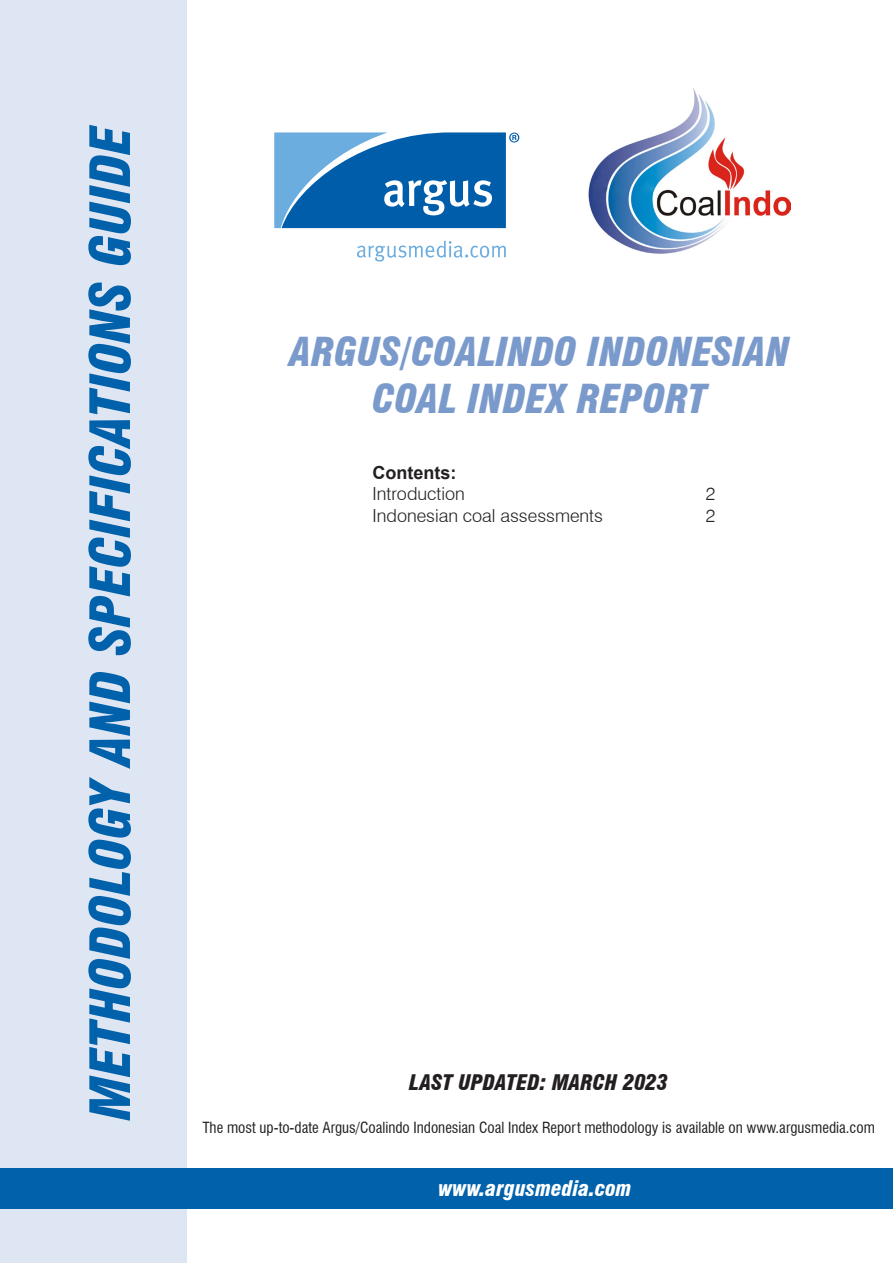
<style>
.page{position:relative;width:893px;height:1263px;background:#fff}
.page>*{position:absolute;margin:0;border:0;box-sizing:border-box;transform-origin:0 0}
.t1{font:italic 900 condensed 54px "Swiss 721 BT";color:#0161aa}
.t2{font:italic 900 condensed 39px "Swiss 721 BT";color:#7b9acc}
.t3{font:italic 900 condensed 21px "Swiss 721 BT";color:#231f20}
.t4{font:italic 900 condensed 21px "Swiss 721 BT";color:#fff}
.TOC2_-_Contents_list{font:300 18px "Swiss 721 BT";color:#231f20}
.TOC1_-_Header{font:700 18px "Arial";color:#231f20}
.t5{font:condensed 15px "Swiss 721 BT";color:#231f20}
</style>
<div class="page">
<svg style="left:357px;top:241px;width:149px;height:20px"></svg>
<svg style="left:274px;top:132px;width:245px;height:96px;background:#3a83c0"></svg>
<div style="left:0;top:0;width:186px;height:1263px;background:#dfe6f3"></div>
<div style="left:0;top:1168px;width:893px;height:41px;background:#0161aa"></div>
<img style="left:588px;top:89px;width:202px;height:164px">
<p class="t1" style="left:78px;top:1120px;width:997px;rotate:-90deg">METHODOLOGY AND SPECIFICATIONS GUIDE</p>
<p class="t2" style="left:290px;top:328px;width:501px">ARGUS/COALINDO INDONESIAN</p>
<p class="t2" style="left:373px;top:375px;width:336px">COAL INDEX REPORT</p>
<p class="TOC1_-_Header" style="left:373px;top:460px;width:85px">Contents:</p>
<p class="TOC2_-_Contents_list" style="left:373px;top:483px;width:94px">Introduction</p>
<p class="TOC2_-_Contents_list" style="left:706px;top:483px;width:11px">2</p>
<p class="TOC2_-_Contents_list" style="left:373px;top:504px;width:232px">Indonesian coal assessments</p>
<p class="TOC2_-_Contents_list" style="left:706px;top:504px;width:11px">2</p>
<p class="t3" style="left:409px;top:1070px;width:261px">LAST UPDATED: MARCH 2023</p>
<p class="t5" style="left:202px;top:1119px;width:674px">The most up-to-date Argus/Coalindo Indonesian Coal Index Report methodology is available on www.argusmedia.com</p>
<p class="t4" style="left:438px;top:1176px;width:195px">www.argusmedia.com</p>
</div>
